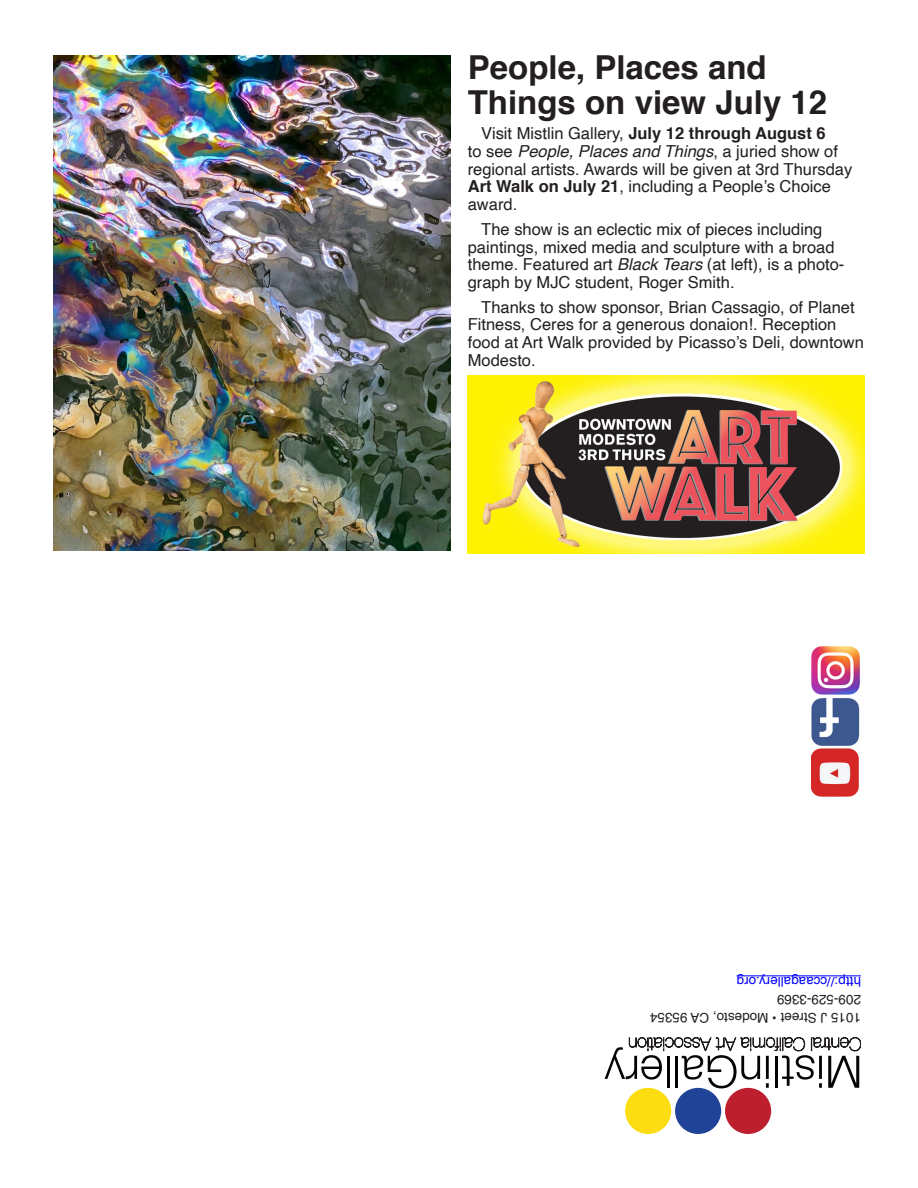
<style>
.page{position:relative;width:918px;height:1188px;background:#fff}
.page>*{position:absolute;margin:0;border:0;box-sizing:border-box;transform-origin:0 0}
.Headline{font:700 33px/35.5px "Helvetica";color:#231f20}
.Body_text{font:16.5px/17.9px "Helvetica";color:#231f20}
.Body_text-2{font:13.5px "Helvetica";color:#231f20}
.Body_text-3{font:13.5px "Helvetica";color:#00f}
.s1{font-weight:700}
.s2{font-style:italic}
</style>
<div class="page">
<hr style="left:737px;top:976px;width:124px;height:1px;background:#00f">
<div style="left:725px;top:1088px;width:46px;height:46px;background:#be1f2e;border-radius:50%"></div>
<div style="left:675px;top:1088px;width:46px;height:46px;background:#204397;border-radius:50%"></div>
<div style="left:625px;top:1088px;width:46px;height:46px;background:#fbdd11;border-radius:50%"></div>
<svg style="left:605px;top:1038px;width:256px;height:50px"></svg>
<img style="left:811px;top:646px;width:49px;height:151px">
<img style="left:468px;top:376px;width:396px;height:178px">
<img style="left:54px;top:56px;width:396px;height:495px">
<p class="Headline" style="left:468px;top:50px;width:361px">People, Places and<br>Things on view July 12</p>
<p class="Body_text" style="left:468px;top:125px;width:386px;text-indent:14px">Visit Mistlin Gallery, <span class="s1">July 12 through August 6<br></span>to see <span class="s2">People, Places and Things</span>, a juried show of regional artists. Awards will be given at 3rd Thursday <span class="s1">Art Walk on July 21</span>, including a People’s Choice award.</p>
<p class="Body_text" style="left:468px;top:220px;width:378px;text-indent:14px">The show is an eclectic mix of pieces including paintings, mixed media and sculpture with a broad theme. Featured art <span class="s2">Black Tears</span> (at left), is a photo&shy;graph by MJC student, Roger Smith.</p>
<p class="Body_text" style="left:468px;top:298px;width:398px;text-indent:14px">Thanks to show sponsor, Brian Cassagio, of Planet Fitness, Ceres for a generous donaion!. Reception food at Art Walk provided by Picasso’s Deli, downtown Modesto.</p>
<p class="Body_text-3" style="left:861px;top:992px;width:126px;rotate:-180deg">http://ccaagallery.org</p>
<p class="Body_text-2" style="left:861px;top:1010px;width:86px;rotate:-180deg">209-529-3369</p>
<p class="Body_text-2" style="left:861px;top:1028px;width:213px;rotate:-180deg">1015 J Street • Modesto, CA 95354</p>
</div>
